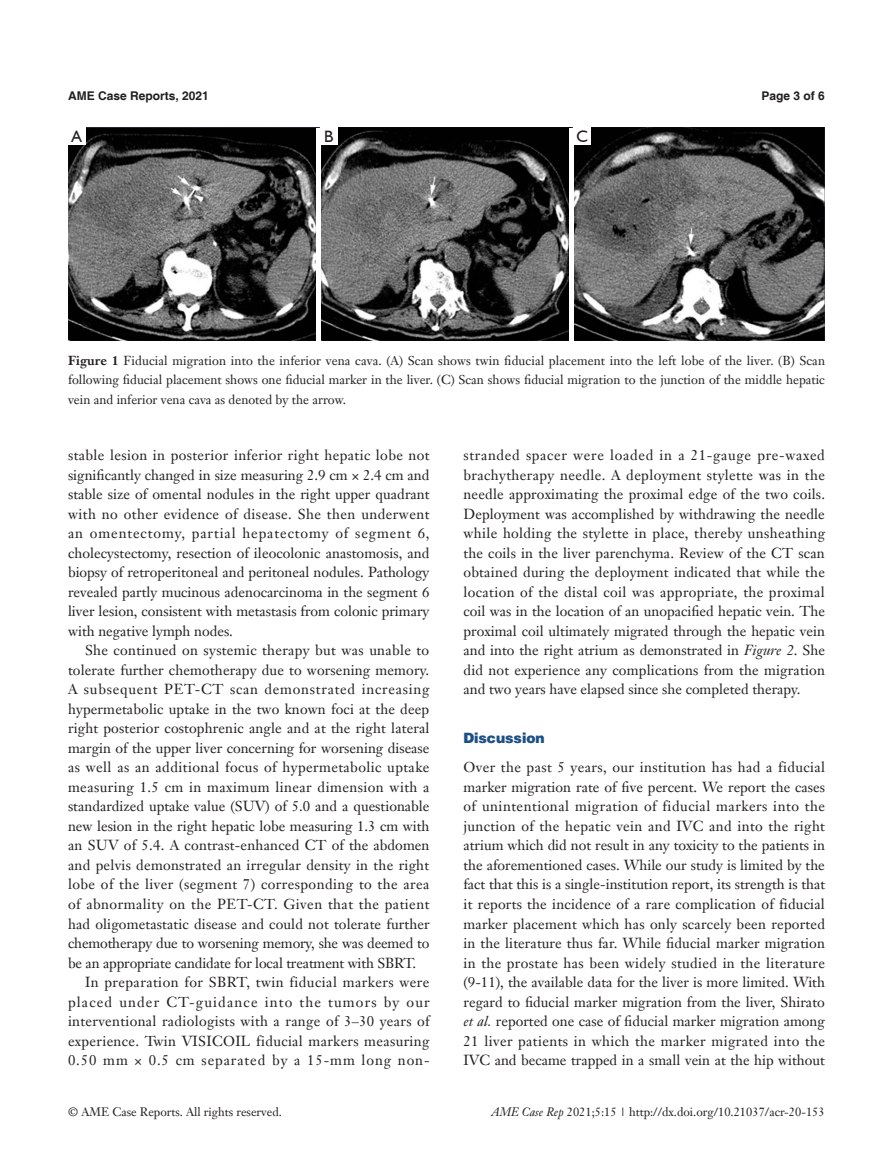
<style>
.page{position:relative;width:893px;height:1170px;background:#fff}
.page>*{position:absolute;margin:0;border:0;box-sizing:border-box;transform-origin:0 0}
.Cite{font:16.5px "Humanist 521 BT";color:#231f20}
.t1{font:14.25px/19.5px "Janson Text LT";color:#231f20;text-align:justify}
.t2{font:900 14.25px "Helvetica";color:#1c5085}
.t3{font:12.75px/19.5px "Janson Text LT";color:#231f20;text-align:justify}
.t4{font:12px "Janson Text LT";color:#231f20}
.t5{font:700 12px "Helvetica";color:#231f20}
.s1{font-weight:700}
.s2{font-style:italic}
</style>
<div class="page">
<img style="left:68px;top:128px;width:757px;height:213px">
<div style="left:68px;top:128px;width:17px;height:17px;background:#fff"></div>
<hr style="left:570px;top:128px;width:4px;height:212px;background:#fff">
<hr style="left:316px;top:128px;width:4px;height:213px;background:#fff">
<div style="left:320px;top:128px;width:17px;height:17px;background:#fff"></div>
<div style="left:574px;top:128px;width:17px;height:17px;background:#fff"></div>
<p class="t5" style="left:68px;top:88px;width:142px">AME Case Reports, 2021</p>
<p class="t5" style="left:762px;top:88px;width:65px">Page 3 of 6</p>
<p class="Cite" style="left:71px;top:126px;width:12px">A</p>
<p class="Cite" style="left:324px;top:126px;width:11px">B</p>
<p class="Cite" style="left:576px;top:126px;width:13px">C</p>
<p class="t3" style="left:68px;top:350px;width:759px"><span class="s1">Figure 1</span> Fiducial migration into the inferior vena cava. (A) Scan shows twin fiducial placement into the left lobe of the liver. (B) Scan following fiducial placement shows one fiducial marker in the liver. (C) Scan shows fiducial migration to the junction of the middle hepatic vein and inferior vena cava as denoted by the arrow.</p>
<p class="t1" style="left:68px;top:445px;width:363px">stable lesion in posterior inferior right hepatic lobe not significantly changed in size measuring 2.9 cm × 2.4 cm and stable size of omental nodules in the right upper quadrant with no other evidence of disease. She then underwent an omentectomy, partial hepatectomy of segment 6, cholecystectomy, resection of ileocolonic anastomosis, and biopsy of retroperitoneal and peritoneal nodules. Pathology revealed partly mucinous adenocarcinoma in the segment 6 liver lesion, consistent with metastasis from colonic primary with negative lymph nodes.</p>
<p class="t1" style="left:68px;top:640px;width:363px;text-indent:17px">She continued on systemic therapy but was unable to tolerate further chemotherapy due to worsening memory.<br>A subsequent PET-CT scan demonstrated increasing hypermetabolic uptake in the two known foci at the deep right posterior costophrenic angle and at the right lateral margin of the upper liver concerning for worsening disease as well as an additional focus of hypermetabolic uptake measuring 1.5 cm in maximum linear dimension with a standardized uptake value (SUV) of 5.0 and a questionable new lesion in the right hepatic lobe measuring 1.3 cm with an SUV of 5.4. A contrast-enhanced CT of the abdomen and pelvis demonstrated an irregular density in the right lobe of the liver (segment 7) corresponding to the area of abnormality on the PET-CT. Given that the patient had oligometastatic disease and could not tolerate further chemotherapy due to worsening memory, she was deemed to be an appropriate candidate for local treatment with SBRT.</p>
<p class="t1" style="left:68px;top:972px;width:363px;text-indent:17px">In preparation for SBRT, twin fiducial markers were placed under CT-guidance into the tumors by our interventional radiologists with a range of 3–30 years of experience. Twin VISICOIL fiducial markers measuring 0.50 mm × 0.5 cm separated by a 15-mm long non-</p>
<p class="t1" style="left:463px;top:445px;width:363px">stranded spacer were loaded in a 21-gauge pre-waxed brachytherapy needle. A deployment stylette was in the needle approximating the proximal edge of the two coils.<br>Deployment was accomplished by withdrawing the needle while holding the stylette in place, thereby unsheathing the coils in the liver parenchyma. Review of the CT scan obtained during the deployment indicated that while the location of the distal coil was appropriate, the proximal coil was in the location of an unopacified hepatic vein. The proximal coil ultimately migrated through the hepatic vein and into the right atrium as demonstrated in <span class="s2">Figure 2</span>. She did not experience any complications from the migration and two years have elapsed since she completed therapy.</p>
<p class="t2" style="left:463px;top:728px;width:83px">Discussion</p>
<p class="t1" style="left:463px;top:757px;width:363px">Over the past 5 years, our institution has had a fiducial marker migration rate of five percent. We report the cases of unintentional migration of fiducial markers into the junction of the hepatic vein and IVC and into the right atrium which did not result in any toxicity to the patients in the aforementioned cases. While our study is limited by the fact that this is a single-institution report, its strength is that it reports the incidence of a rare complication of fiducial marker placement which has only scarcely been reported in the literature thus far. While fiducial marker migration in the prostate has been widely studied in the literature (9-11), the available data for the liver is more limited. With regard to fiducial marker migration from the liver, Shirato <span class="s2">et al.</span> reported one case of fiducial marker migration among 21 liver patients in which the marker migrated into the IVC and became trapped in a small vein at the hip without</p>
<p class="t4" style="left:68px;top:1104px;width:215px">© AME Case Reports. All rights reserved.</p>
<p class="t4" style="left:491px;top:1104px;width:335px"><span class="s2">AME Case Rep</span> 2021;5:15 | http://dx.doi.org/10.21037/acr-20-153</p>
</div>
